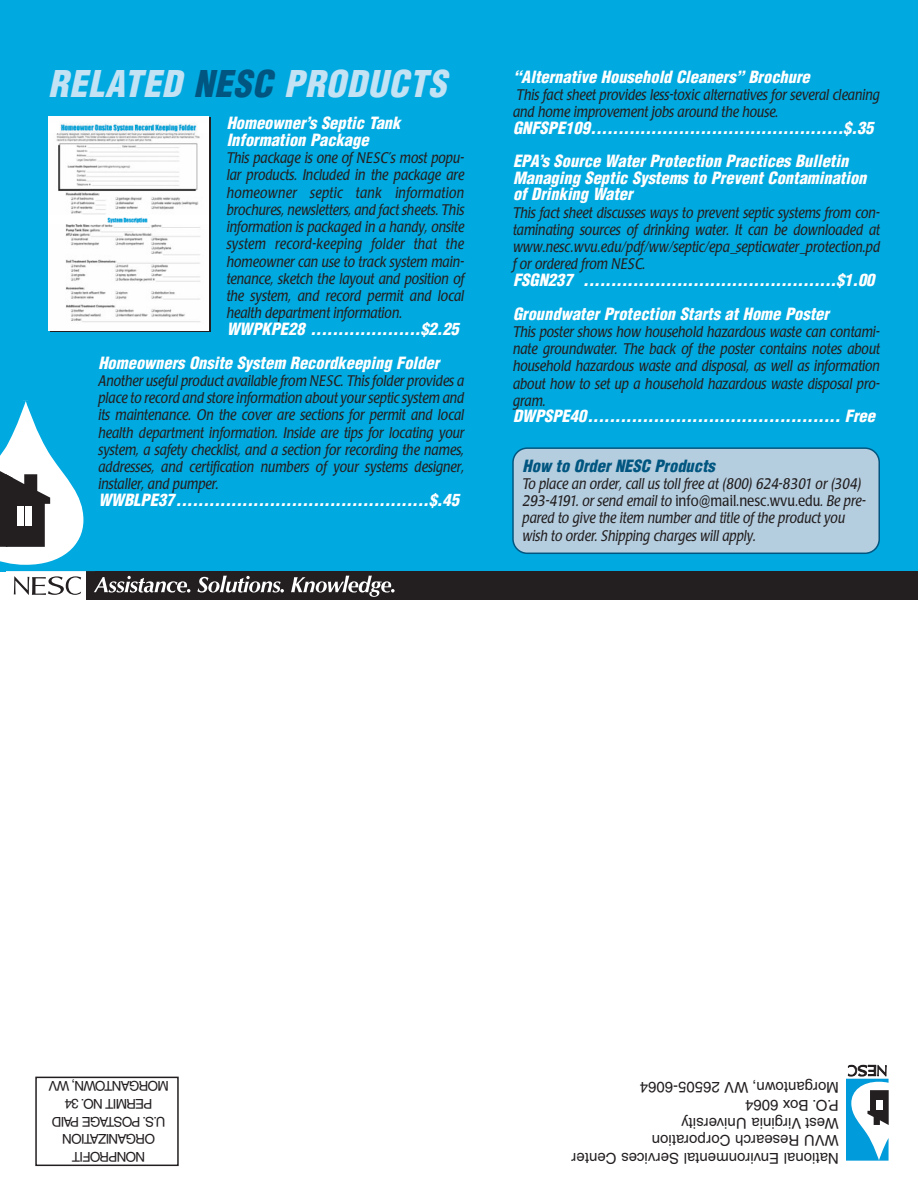
<style>
.page{position:relative;width:918px;height:1188px;background:#fff}
.page>*{position:absolute;margin:0;border:0;box-sizing:border-box;transform-origin:0 0}
.t1{font:italic 900 condensed 36px "Helvetica";letter-spacing:.025em;color:#c3e2f3}
.t2{font:italic 900 condensed 16.5px/33.8px "Helvetica";color:#fff}
.t3{font:italic 900 condensed 16.5px "Helvetica";color:#005680}
.t4{font:italic 15.15px/17.2px "Poppl Laudatio";color:#231f20;text-align:justify;scale:.87 1}
.t5{font:15px/17.7px "Helvetica";color:#231f20}
.t6{font:13.5px/17.7px "Helvetica";letter-spacing:-.055em;color:#231f20;text-align:center}
.s1{color:#005680}
.s2{font-style:normal}
</style>
<div class="page">
<div style="left:35px;top:1077px;width:144px;height:89px;border:2px solid #231f20"></div>
<div style="left:0;top:0;width:918px;height:572px;background:#00a9e0"></div>
<div style="left:85px;top:572px;width:833px;height:28px;background:#231f20"></div>
<svg style="left:197px;top:576px;width:87px;height:17px"></svg>
<svg style="left:291px;top:576px;width:104px;height:21px"></svg>
<svg style="left:0;top:400px;width:190px;height:195px"></svg>
<svg style="left:850px;top:1064px;width:28px;height:1px"></svg>
<svg style="left:846px;top:1065px;width:43px;height:96px"></svg>
<div style="left:512px;top:447px;width:368px;height:107px;background:#b4cddf"></div>
<img style="left:48px;top:116px;width:161px;height:214px">
<img style="left:48px;top:123px;width:161px;height:10px">
<img style="left:48px;top:216px;width:161px;height:7px">
<h1 class="t1" style="left:48px;top:64px;width:399px">RELATED <span class="s1">NESC</span> PRODUCTS</h1>
<p class="t2" style="left:227px;top:115px;width:175px;line-height:16.5px">Homeowner’s Septic Tank<br>Information Package</p>
<p class="t4" style="left:227px;top:151px;width:275px">This package is one of NESC’s most popu&shy;lar products. Included in the package are homeowner septic tank information brochures, newsletters, and fact sheets. This information is packaged in a handy, onsite system record-keeping folder that the homeowner can use to track system main&shy;tenance, sketch the layout and position of the system, and record permit and local health department information.</p>
<p class="t2" style="left:98px;top:312px;width:362px;text-indent:128px">WWPKPE28 ....................$2.25<br>Homeowners Onsite System Recordkeeping Folder</p>
<p class="t4" style="left:98px;top:374px;width:422px">Another useful product available from NESC. This folder provides a place to record and store information about your septic system and its maintenance. On the cover are sections for permit and local health department information. Inside are tips for locating your system, a safety checklist, and a section for recording the names, addresses, and certification numbers of your systems designer, installer, and pumper.</p>
<p class="t2" style="left:98px;top:483px;width:362px">WWBLPE37..............................................$.45</p>
<p class="t2" style="left:513px;top:60px;width:298px">“Alternative Household Cleaners” Brochure</p>
<p class="t4" style="left:513px;top:88px;width:423px">This fact sheet provides less-toxic alternatives for several cleaning and home improvement jobs around the house.</p>
<p class="t2" style="left:513px;top:111px;width:362px">GNFSPE109..............................................$.35<br>EPA’s Source Water Protection Practices Bulletin</p>
<p class="t2" style="left:513px;top:170px;width:355px;line-height:16.5px">Managing Septic Systems to Prevent Contamination of Drinking Water</p>
<p class="t4" style="left:513px;top:206px;width:424px">This fact sheet discusses ways to prevent septic systems from con&shy;taminating sources of drinking water. It can be downloaded at www.nesc.wvu.edu/pdf/ww/septic/epa_septicwater_protection.pd f or ordered from NESC.</p>
<p class="t2" style="left:513px;top:263px;width:363px">FSGN237 ..............................................$1.00<br>Groundwater Protection Starts at Home Poster</p>
<p class="t4" style="left:513px;top:325px;width:423px">This poster shows how household hazardous waste can contami&shy;nate groundwater. The back of the poster contains notes about household hazardous waste and disposal, as well as information about how to set up a household hazardous waste disposal pro&shy;gram.</p>
<p class="t2" style="left:513px;top:400px;width:363px">DWPSPE40.............................................. Free</p>
<p class="t3" style="left:523px;top:456px;width:194px">How to Order NESC Products</p>
<p class="t4" style="left:523px;top:477px;width:396px;text-align:left">To place an order, call us toll free at (800) 624-8301 or (304)<br>293-4191. or send email to <span class="s2">info@mail.nesc.wvu.edu</span>. Be pre&shy;pared to give the item number and title of the product you wish to order. Shipping charges will apply.</p>
<p class="t6" style="left:169px;top:1164px;width:122px;rotate:-180deg">NONPROFIT<br>ORGANIZATION<br>U.S. POSTAGE PAID<br>PERMIT NO. 34<br>MORGANTOWN, WV</p>
<p class="t5" style="left:839px;top:1166px;width:269px;rotate:-180deg">National Environmental Services Center<br>WVU Research Corporation<br>West Virginia University<br>P.O. Box 6064<br>Morgantown, WV 26505-6064</p>
</div>
